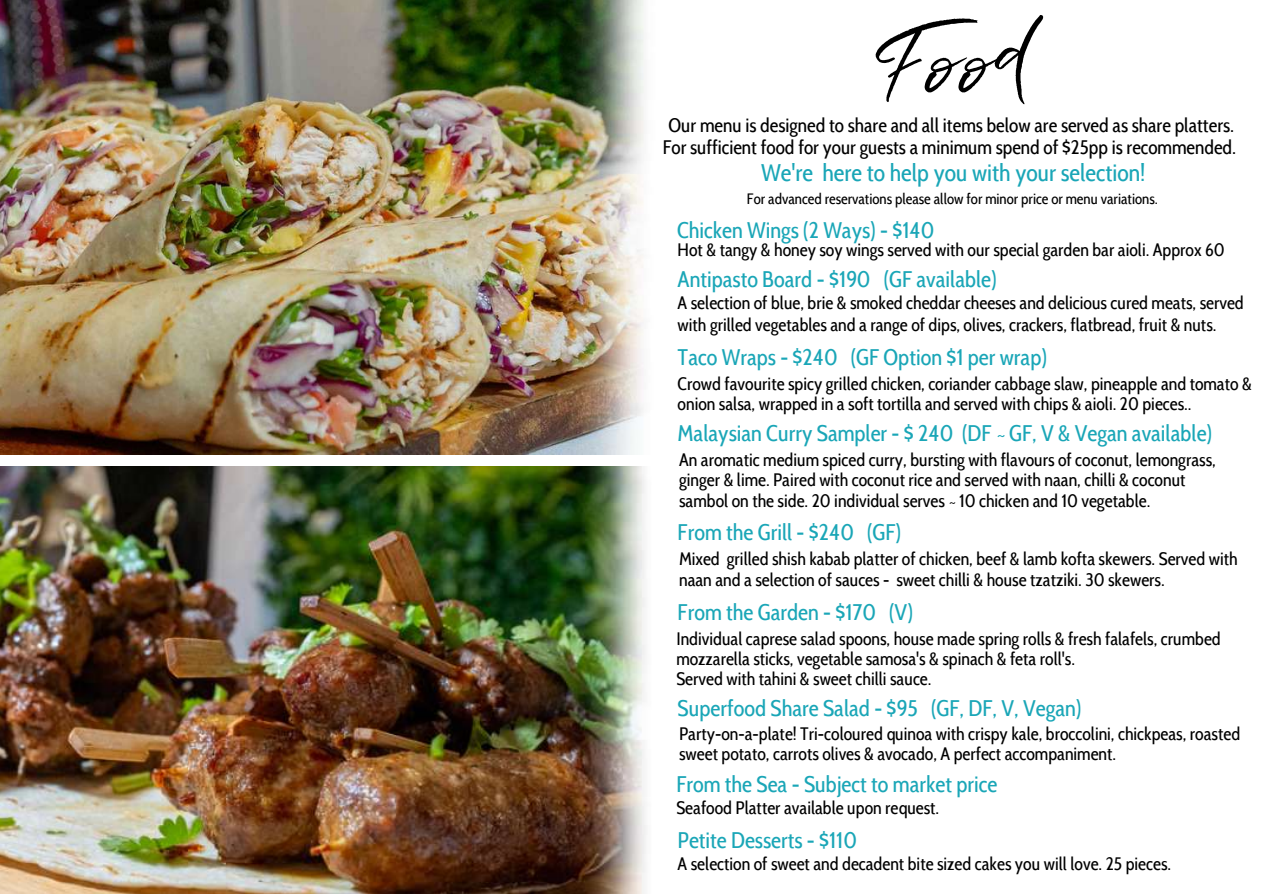
<style>
.page{position:relative;width:1263px;height:894px;background:#fff}
.page>*{position:absolute;margin:0;border:0;box-sizing:border-box;transform-origin:0 0}
.t1{font:75.6px "Wild Heart";color:#000}
.t2{font:24px "Cabin Condensed";color:#1aa6b7}
.t3{font:22.5px "Cabin Condensed";color:#1aa6b7}
.t4{font:19.5px/22.5px "Cabin Condensed";color:#000;text-align:center}
.t5{font:18px/20.2px "Cabin Condensed";color:#000}
.t6{font:15px "Cabin Condensed";color:#000}
</style>
<div class="page">
<img style="left:0;top:0;width:645px;height:454px">
<img style="left:0;top:466px;width:647px;height:427px">
<h1 class="t1" style="left:888px;top:5px;width:142px">Food</h1>
<p class="t4" style="left:663px;top:113px;width:575px">Our menu is designed to share and all items below are served as share platters.<br>For sufficient food for your guests a minimum spend of $25pp is recommended.</p>
<h2 class="t2" style="left:761px;top:158px;width:386px">We're here to help you with your selection!</h2>
<p class="t6" style="left:747px;top:189px;width:412px">For advanced reservations please allow for minor price or menu variations.</p>
<p class="t3" style="left:677px;top:216px;width:259px">Chicken Wings (2 Ways) - $140</p>
<p class="t5" style="left:678px;top:239px;width:548px">Hot &amp; tangy &amp; honey soy wings served with our special garden bar aioli. Approx 60</p>
<p class="t3" style="left:678px;top:265px;width:321px">Antipasto Board - $190 (GF available)</p>
<p class="t5" style="left:678px;top:291px;width:568px;line-height:22.5px">A selection of blue, brie &amp; smoked cheddar cheeses and delicious cured meats, served with grilled vegetables and a range of dips, olives, crackers, flatbread, fruit &amp; nuts.</p>
<p class="t3" style="left:678px;top:343px;width:371px">Taco Wraps - $240 (GF Option $1 per wrap)</p>
<p class="t5" style="left:678px;top:373px;width:576px">Crowd favourite spicy grilled chicken, coriander cabbage slaw, pineapple and tomato &amp; onion salsa, wrapped in a soft tortilla and served with chips &amp; aioli. 20 pieces..</p>
<p class="t3" style="left:678px;top:419px;width:536px">Malaysian Curry Sampler - $ 240 (DF ~ GF, V &amp; Vegan available)</p>
<p class="t5" style="left:679px;top:449px;width:538px">An aromatic medium spiced curry, bursting with flavours of coconut, lemongrass, ginger &amp; lime. Paired with coconut rice and served with naan, chilli &amp; coconut sambol on the side. 20 individual serves ~ 10 chicken and 10 vegetable.</p>
<p class="t3" style="left:678px;top:518px;width:225px">From the Grill - $240 (GF)</p>
<p class="t5" style="left:679px;top:548px;width:560px">Mixed grilled shish kabab platter of chicken, beef &amp; lamb kofta skewers. Served with naan and a selection of sauces - sweet chilli &amp; house tzatziki. 30 skewers.</p>
<p class="t3" style="left:678px;top:597px;width:237px">From the Garden - $170 (V)</p>
<p class="t5" style="left:676px;top:627px;width:546px">Individual caprese salad spoons, house made spring rolls &amp; fresh falafels, crumbed mozzarella sticks, vegetable samosa's &amp; spinach &amp; feta roll's.<br>Served with tahini &amp; sweet chilli sauce.</p>
<p class="t3" style="left:678px;top:694px;width:405px">Superfood Share Salad - $95 (GF, DF, V, Vegan)</p>
<p class="t5" style="left:679px;top:723px;width:563px">Party-on-a-plate! Tri-coloured quinoa with crispy kale, broccolini, chickpeas, roasted sweet potato, carrots olives &amp; avocado, A perfect accompaniment.</p>
<p class="t3" style="left:676px;top:769px;width:323px">From the Sea - Subject to market price</p>
<p class="t5" style="left:676px;top:796px;width:264px">Seafood Platter available upon request.</p>
<p class="t3" style="left:678px;top:826px;width:181px">Petite Desserts - $110</p>
<p class="t5" style="left:678px;top:853px;width:495px">A selection of sweet and decadent bite sized cakes you will love. 25 pieces.</p>
</div>
